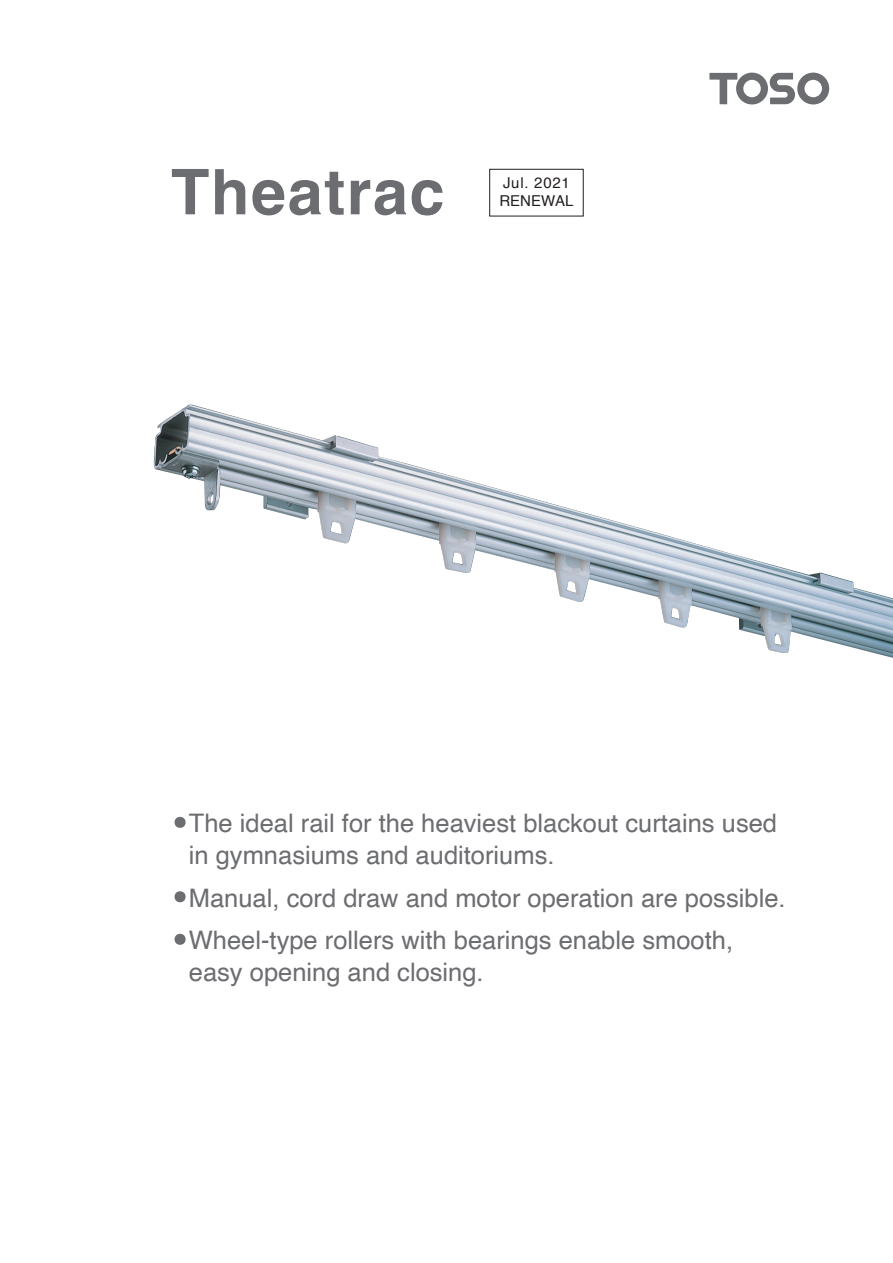
<style>
.page{position:relative;width:893px;height:1263px;background:#fff}
.page>*{position:absolute;margin:0;border:0;box-sizing:border-box;transform-origin:0 0}
.t1{font:700 63px "Helvetica";letter-spacing:.025em;color:#6c6d70}
.t2{font:51px/74.4px "Helvetica";color:#6c6d70}
.t3{font:25.5px/32px "Helvetica";color:#6c6d70}
.t4{font:15px/18px "Helvetica";color:#231f20}
</style>
<div class="page">
<img style="left:154px;top:405px;width:739px;height:253px">
<svg style="left:709px;top:73px;width:120px;height:31px"></svg>
<div style="left:489px;top:169px;width:95px;height:47px;border:1px solid #231f20"></div>
<h1 class="t1" style="left:171px;top:141px;width:275px">Theatrac</h1>
<p class="t4" style="left:499px;top:175px;width:76px">Jul. 2021<br>RENEWAL</p>
<p class="t3" style="left:189px;top:808px;width:590px">The ideal rail for the heaviest blackout curtains used in gymnasiums and auditoriums.</p>
<p class="t3" style="left:189px;top:877px;width:598px;line-height:42.5px">Manual, cord draw and motor operation are possible.<br>Wheel-type rollers with bearings enable smooth,</p>
<p class="t3" style="left:189px;top:957px;width:296px">easy opening and closing.</p>
<h2 class="t2" style="left:171px;top:787px;width:19px">• •</h2>
<h2 class="t2" style="left:171px;top:904px;width:19px">•</h2>
</div>
